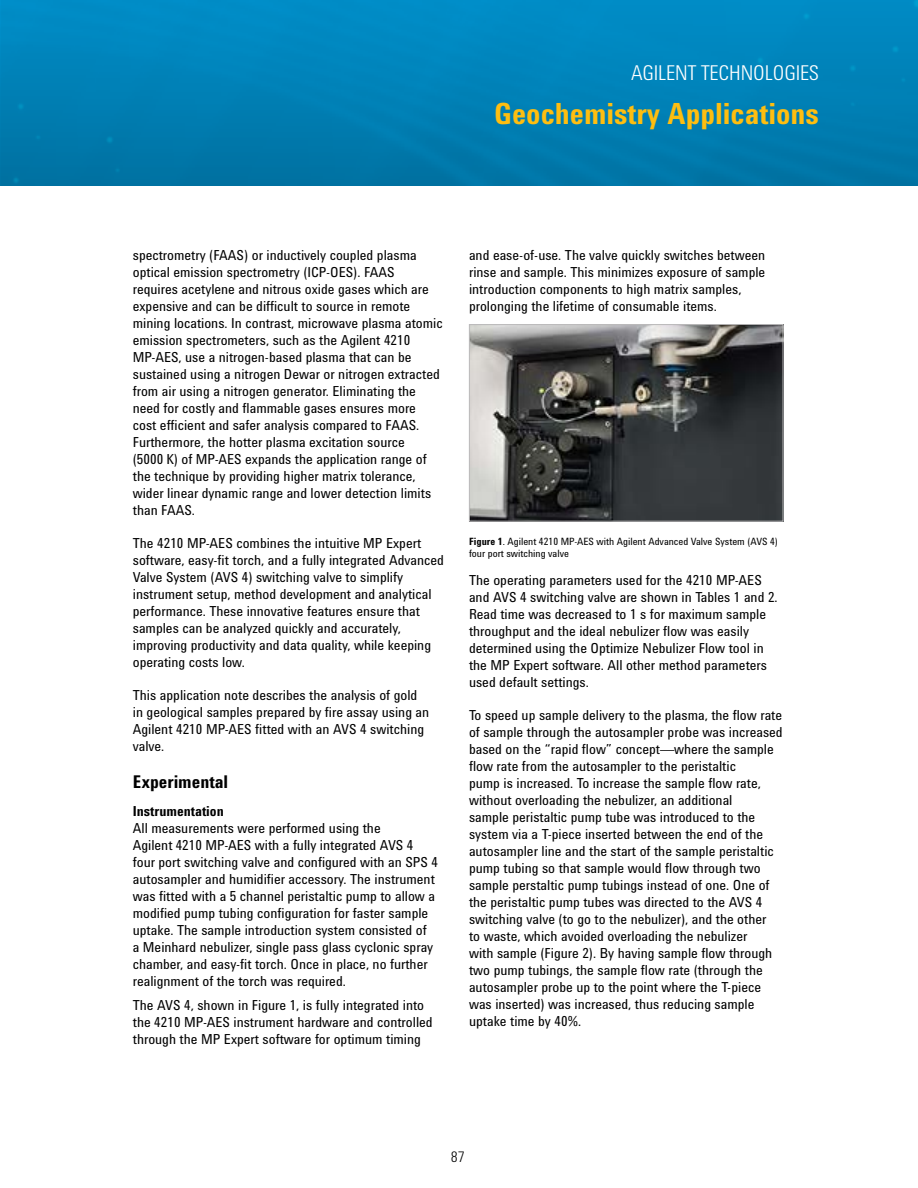
<style>
.page{position:relative;width:918px;height:1188px;background:#fff}
.page>*{position:absolute;margin:0;border:0;box-sizing:border-box;transform-origin:0 0}
.t1{font:700 30px "Agilent Condensed CFF";color:#febe10}
.t2{font:300 21px "Agilent Condensed CFF";color:#fff}
.t3{font:700 18px "Agilent Condensed CFF";color:#000}
.t4{font:300 15px "Agilent Condensed CFF";color:#000}
.t5{font:14.25px/17.1px "Agilent Condensed CFF";color:#000}
.t6{font:700 14.25px "Agilent Condensed CFF";color:#000}
.t7{font:10.35px/12.5px "Agilent Condensed CFF";color:#000}
.s1{font-weight:700}
</style>
<div class="page">
<img style="left:0;top:0;width:918px;height:185px">
<img style="left:471px;top:326px;width:310px;height:194px">
<div style="left:469px;top:324px;width:314px;height:198px;border:1px solid #bbbabb"></div>
<h2 class="t2" style="left:631px;top:57px;width:189px">AGILENT TECHNOLOGIES</h2>
<h1 class="t1" style="left:494px;top:91px;width:326px">Geochemistry Applications</h1>
<h1 class="t1" style="left:529px;top:91px;width:291px">Applications of MP-AES</h1>
<p class="t5" style="left:133px;top:246px;width:311px">spectrometry (FAAS) or inductively coupled plasma optical emission spectrometry (ICP-OES). FAAS requires acetylene and nitrous oxide gases which are expensive and can be difficult to source in remote mining locations. In contrast, microwave plasma atomic emission spectrometers, such as the Agilent 4210<br>MP-AES, use a nitrogen-based plasma that can be sustained using a nitrogen Dewar or nitrogen extracted from air using a nitrogen generator. Eliminating the need for costly and flammable gases ensures more cost efficient and safer analysis compared to FAAS.<br>Furthermore, the hotter plasma excitation source<br>(5000 K) of MP-AES expands the application range of the technique by providing higher matrix tolerance, wider linear dynamic range and lower detection limits than FAAS.</p>
<p class="t5" style="left:133px;top:534px;width:313px">The 4210 MP-AES combines the intuitive MP Expert software, easy-fit torch, and a fully integrated Advanced Valve System (AVS 4) switching valve to simplify instrument setup, method development and analytical performance. These innovative features ensure that samples can be analyzed quickly and accurately, improving productivity and data quality, while keeping operating costs low.</p>
<p class="t5" style="left:133px;top:686px;width:298px">This application note describes the analysis of gold in geological samples prepared by fire assay using an Agilent 4210 MP-AES fitted with an AVS 4 switching valve.</p>
<p class="t3" style="left:133px;top:768px;width:97px">Experimental</p>
<p class="t6" style="left:133px;top:800px;width:93px">Instrumentation</p>
<p class="t5" style="left:133px;top:819px;width:307px">All measurements were performed using the<br>Agilent 4210 MP-AES with a fully integrated AVS 4 four port switching valve and configured with an SPS 4 autosampler and humidifier accessory. The instrument was fitted with a 5 channel peristaltic pump to allow a modified pump tubing configuration for faster sample uptake. The sample introduction system consisted of<br>a Meinhard nebulizer, single pass glass cyclonic spray chamber, and easy-fit torch. Once in place, no further realignment of the torch was required.</p>
<p class="t5" style="left:133px;top:996px;width:301px">The AVS 4, shown in Figure 1, is fully integrated into the 4210 MP-AES instrument hardware and controlled through the MP Expert software for optimum timing</p>
<p class="t5" style="left:469px;top:246px;width:298px">and ease-of-use. The valve quickly switches between rinse and sample. This minimizes exposure of sample introduction components to high matrix samples, prolonging the lifetime of consumable items.</p>
<p class="t7" style="left:469px;top:535px;width:310px"><span class="s1">Figure 1</span>. Agilent 4210 MP-AES with Agilent Advanced Valve System (AVS 4) four port switching valve</p>
<p class="t5" style="left:469px;top:571px;width:310px">The operating parameters used for the 4210 MP-AES and AVS 4 switching valve are shown in Tables 1 and 2.<br>Read time was decreased to 1 s for maximum sample throughput and the ideal nebulizer flow was easily determined using the Optimize Nebulizer Flow tool in the MP Expert software. All other method parameters used default settings.</p>
<p class="t5" style="left:469px;top:706px;width:315px">To speed up sample delivery to the plasma, the flow rate of sample through the autosampler probe was increased based on the “rapid flow” concept—where the sample flow rate from the autosampler to the peristaltic<br>pump is increased. To increase the sample flow rate, without overloading the nebulizer, an additional<br>sample peristaltic pump tube was introduced to the system via a T-piece inserted between the end of the autosampler line and the start of the sample peristaltic pump tubing so that sample would flow through two sample perstaltic pump tubings instead of one. One of the peristaltic pump tubes was directed to the AVS 4 switching valve (to go to the nebulizer), and the other<br>to waste, which avoided overloading the nebulizer<br>with sample (Figure 2). By having sample flow through two pump tubings, the sample flow rate (through the autosampler probe up to the point where the T-piece was inserted) was increased, thus reducing sample uptake time by 40%.</p>
<p class="t4" style="left:451px;top:1145px;width:15px">87</p>
</div>
